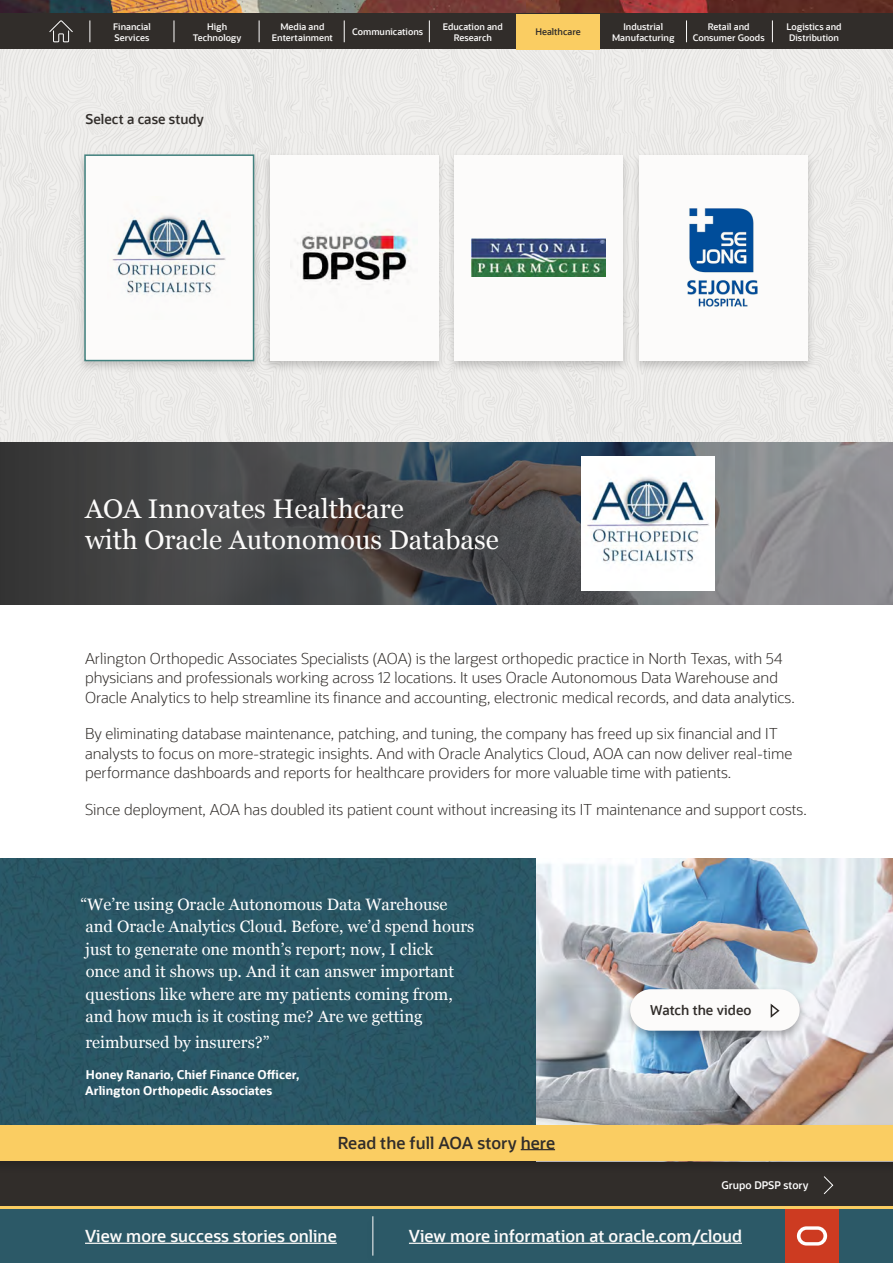
<style>
.page{position:relative;width:893px;height:1263px;background:#fff}
.page>*{position:absolute;margin:0;border:0;box-sizing:border-box;transform-origin:0 0}
.main_header{font:27px/31.5px "Georgia";color:#fcfbfa}
.quote{font:16.5px/22.5px "Georgia";color:#fff}
.t1{font:600 16.5px "Oracle Sans";color:#fcfbfa}
.main_header-2{font:600 16.5px "Oracle Sans";color:#312d2a}
.body_copy{font:300 15px/19.5px "Oracle Sans";color:#312d2a}
.Small_OS_headers{font:600 13.5px "Oracle Sans";color:#312d2a}
.CTA{font:600 13.5px "Oracle Sans";color:#312d2a}
.quote_name{font:700 12px/16.5px "Oracle Sans";color:#fff}
.main_header-3{font:600 10.5px "Oracle Sans";color:#fff}
.t2{font:600 9px/10.8px "Oracle Sans";color:#fcfbfa;text-align:center}
.t3{font:600 9px "Oracle Sans";color:#312d2a}
</style>
<div class="page">
<div style="left:0;top:858px;width:537px;height:264px;background:#2a5765"></div>
<div style="left:0;top:1161px;width:893px;height:48px;background:#312d2a"></div>
<div style="left:1px;top:49px;width:892px;height:393px;background:#edecea"></div>
<img style="left:0;top:442px;width:893px;height:163px">
<svg style="left:823px;top:1176px;width:11px;height:19px"></svg>
<img style="left:537px;top:858px;width:356px;height:264px">
<div style="left:622px;top:985px;width:186px;height:58px;background:#000;opacity:.3"></div>
<div style="left:630px;top:989px;width:170px;height:42px;background:#fcfbfa;border-radius:21px"></div>
<svg style="left:770px;top:1003px;width:10px;height:15px"></svg>
<img style="left:581px;top:457px;width:134px;height:133px">
<div style="left:76px;top:151px;width:186px;height:223px;background:#000;opacity:.19"></div>
<div style="left:84px;top:154px;width:170px;height:207px;background:#fcfbfa;border:2px solid #41817e"></div>
<img style="left:112px;top:215px;width:114px;height:80px">
<div style="left:261px;top:151px;width:186px;height:222px;background:#000;opacity:.19"></div>
<div style="left:270px;top:155px;width:168px;height:206px;background:#fcfbfa"></div>
<img style="left:297px;top:229px;width:113px;height:54px">
<div style="left:446px;top:151px;width:185px;height:222px;background:#000;opacity:.19"></div>
<div style="left:455px;top:155px;width:168px;height:206px;background:#fcfbfa"></div>
<img style="left:472px;top:239px;width:134px;height:38px">
<div style="left:631px;top:151px;width:185px;height:222px;background:#000;opacity:.19"></div>
<div style="left:639px;top:155px;width:169px;height:206px;background:#fcfbfa"></div>
<img style="left:687px;top:208px;width:71px;height:99px">
<div style="left:0;top:1122px;width:893px;height:51px;background:#000;opacity:.19"></div>
<div style="left:0;top:1126px;width:893px;height:35px;background:#facd62"></div>
<hr style="left:521px;top:1149px;width:34px;height:1px;background:#312d2a">
<div style="left:0;top:1209px;width:893px;height:54px;background:#2c5967"></div>
<hr style="left:85px;top:1243px;width:252px;height:1px;background:#fcfbfa">
<hr style="left:409px;top:1243px;width:333px;height:1px;background:#fcfbfa">
<div style="left:364px;top:1213px;width:17px;height:50px;background:#000;opacity:.19"></div>
<hr style="left:372px;top:1216px;width:1px;height:39px;background:#fcfbfa">
<img style="left:0;top:0;width:893px;height:14px">
<div style="left:0;top:14px;width:893px;height:35px;background:#312d2a"></div>
<div style="left:785px;top:1209px;width:54px;height:54px;background:#cd3b21"></div>
<svg style="left:797px;top:1226px;width:30px;height:19px"></svg>
<hr style="left:0;top:1206px;width:893px;height:3px;background:#facd62">
<svg style="left:49px;top:20px;width:24px;height:23px"></svg>
<svg style="left:429px;top:20px;width:1px;height:22px"></svg>
<svg style="left:259px;top:20px;width:1px;height:22px"></svg>
<svg style="left:174px;top:20px;width:1px;height:22px"></svg>
<svg style="left:344px;top:20px;width:1px;height:22px"></svg>
<svg style="left:686px;top:20px;width:1px;height:22px"></svg>
<svg style="left:772px;top:20px;width:1px;height:22px"></svg>
<svg style="left:90px;top:20px;width:1px;height:22px"></svg>
<div style="left:516px;top:14px;width:84px;height:35px;background:#facd62"></div>
<p class="t2" style="left:113px;top:21px;width:39px;text-align:left">Financial<br>Services</p>
<p class="t2" style="left:193px;top:21px;width:50px">High<br>Technology</p>
<p class="t2" style="left:272px;top:21px;width:63px">Media and<br>Entertainment</p>
<p class="t2" style="left:352px;top:27px;width:73px">Communications</p>
<p class="t2" style="left:443px;top:21px;width:62px">Education and<br>Research</p>
<p class="t2" style="left:612px;top:21px;width:64px">Industrial<br>Manufacturing</p>
<p class="t2" style="left:693px;top:21px;width:73px">Retail and<br>Consumer Goods</p>
<p class="t2" style="left:786px;top:21px;width:57px;text-align:left">Logistics and<br>Distribution</p>
<p class="t3" style="left:535px;top:26px;width:47px">Healthcare</p>
<p class="Small_OS_headers" style="left:86px;top:111px;width:120px">Select a case study</p>
<p class="main_header" style="left:85px;top:492px;width:415px">AOA Innovates Healthcare<br>with Oracle Autonomous Database</p>
<p class="body_copy" style="left:85px;top:649px;width:711px">Arlington Orthopedic Associates Specialists (AOA) is the largest orthopedic practice in North Texas, with 54 physicians and professionals working across 12 locations. It uses Oracle Autonomous Data Warehouse and<br>Oracle Analytics to help streamline its finance and accounting, electronic medical records, and data analytics.</p>
<p class="body_copy" style="left:85px;top:724px;width:709px">By eliminating database maintenance, patching, and tuning, the company has freed up six financial and IT analysts to focus on more-strategic insights. And with Oracle Analytics Cloud, AOA can now deliver real-time performance dashboards and reports for healthcare providers for more valuable time with patients.</p>
<p class="body_copy" style="left:85px;top:800px;width:723px">Since deployment, AOA has doubled its patient count without increasing its IT maintenance and support costs.</p>
<p class="quote" style="left:80px;top:892px;width:395px">“We’re using Oracle Autonomous Data Warehouse and Oracle Analytics Cloud. Before, we’d spend hours just to generate one month’s report; now, I click<br>once and it shows up. And it can answer important questions like where are my patients coming from, and how much is it costing me? Are we getting</p>
<p class="quote" style="left:86px;top:1030px;width:185px">reimbursed by insurers?”</p>
<p class="quote_name" style="left:85px;top:1066px;width:216px">Honey Ranario, Chief Finance Officer,<br>Arlington Orthopedic Associates</p>
<p class="main_header-2" style="left:338px;top:1132px;width:219px">Read the full AOA story here</p>
<p class="CTA" style="left:650px;top:1002px;width:103px">Watch the video</p>
<p class="main_header-3" style="left:721px;top:1178px;width:88px">Grupo DPSP story</p>
<p class="t1" style="left:85px;top:1226px;width:253px">View more success stories online</p>
<p class="t1" style="left:409px;top:1226px;width:335px">View more information at oracle.com/cloud</p>
</div>
